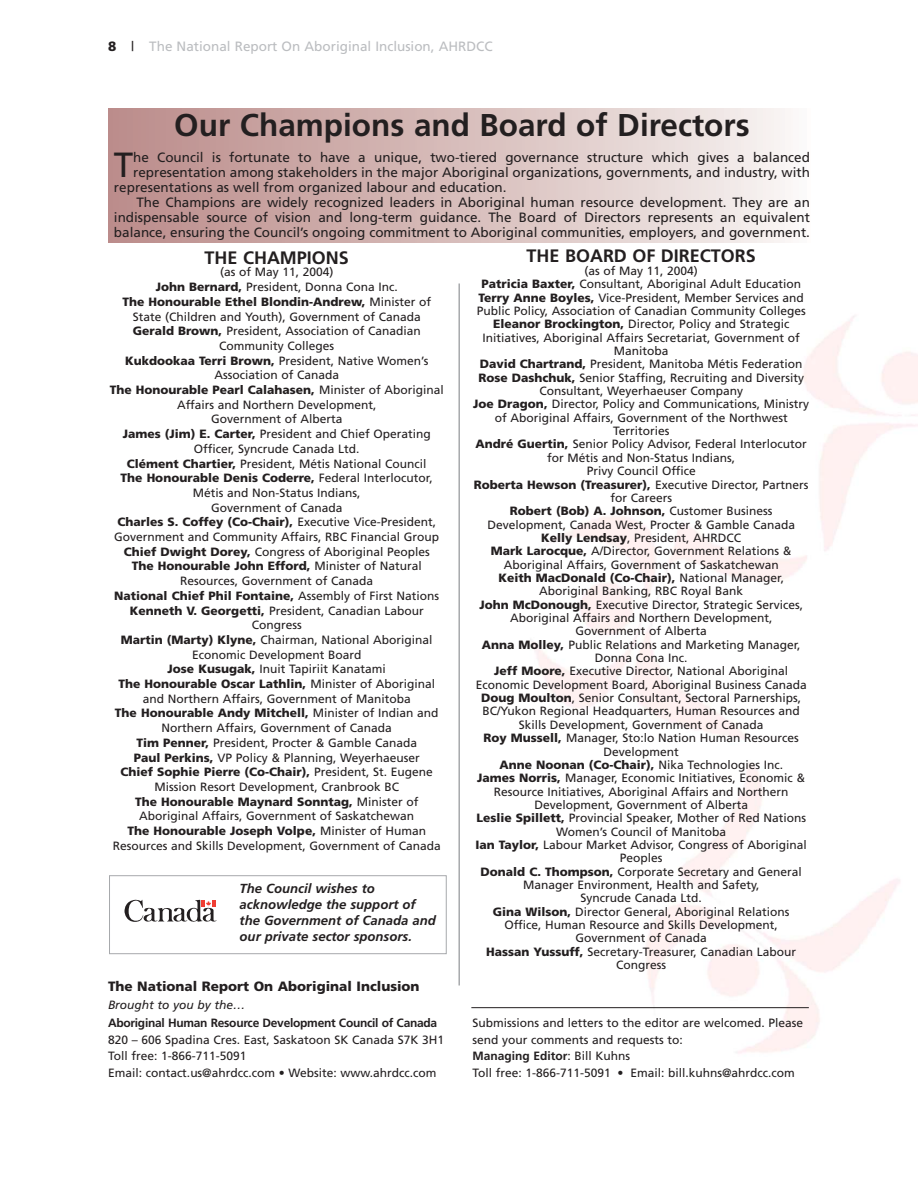
<style>
.page{position:relative;width:918px;height:1188px;background:#fff}
.page>*{position:absolute;margin:0;border:0;box-sizing:border-box;transform-origin:0 0}
.t1{font:34.95px "Frutiger";color:#231f20}
.t2{font:700 31.5px "Frutiger";color:#231f20}
.t3{font:700 18px "Frutiger";color:#231f20}
.t4{font:13.5px "Frutiger";color:#231f20}
.t5{font:13.5px "Frutiger";color:#bbbdc0}
.t6{font:900 13.5px "Frutiger";color:#231f20}
.t7{font:italic 700 13.2px/15.8px "Frutiger";color:#231f20}
.t8{font:12px/13.4px "Frutiger";color:#231f20}
.t9{font:700 12px "Frutiger";letter-spacing:-.02em;color:#231f20}
.t10{font:italic 12px "Frutiger";color:#231f20}
.s1{font-weight:900;color:#231f20}
.s2{color:#231f20}
.s3{font-weight:900}
.s4{font-weight:700}
</style>
<div class="page">
<div style="left:109px;top:109px;width:702px;height:134px;background:linear-gradient(to right,#b98987,#f8f5f3)"></div>
<hr style="left:471px;top:1007px;width:338px;height:1px;background:#231f20">
<div style="left:109px;top:875px;width:338px;height:79px;border:1px solid #a7a9ac"></div>
<svg style="left:125px;top:900px;width:91px;height:22px"></svg>
<hr style="left:458px;top:284px;width:2px;height:702px;background:#a7a9ac">
<p class="t5" style="left:108px;top:40px;width:386px"><span class="s1">8</span> <span class="s2">|</span> The National Report On Aboriginal Inclusion, AHRDCC</p>
<h2 class="t2" style="left:174px;top:112px;width:577px">Our Champions and Board of Directors</h2>
<h1 class="t1" style="left:114px;top:150px;width:21px">T</h1>
<p class="t4" style="left:133px;top:152px;width:678px">he Council is fortunate to have a unique, two-tiered governance structure which gives a balanced</p>
<p class="t4" style="left:133px;top:166px;width:678px">representation among stakeholders in the major Aboriginal organizations, governments, and industry, with</p>
<p class="t4" style="left:114px;top:181px;width:394px">representations as well from organized labour and education.</p>
<p class="t4" style="left:136px;top:196px;width:675px">The Champions are widely recognized leaders in Aboriginal human resource development. They are an</p>
<p class="t4" style="left:114px;top:211px;width:698px">indispensable source of vision and long-term guidance. The Board of Directors represents an equivalent</p>
<p class="t4" style="left:114px;top:226px;width:698px">balance, ensuring the Council’s ongoing commitment to Aboriginal communities, employers, and government.</p>
<h3 class="t3" style="left:527px;top:249px;width:231px">THE BOARD OF DIRECTORS</h3>
<p class="t8" style="left:473px;top:265px;width:337px;text-align:center">(as of May 11, 2004)<br><span class="s3">Patricia Baxter,</span> Consultant, Aboriginal Adult Education <span class="s3">Terry Anne Boyles,</span> Vice-President, Member Services and Public Policy, Association of Canadian Community Colleges <span class="s3">Eleanor Brockington,</span> Director, Policy and Strategic Initiatives, Aboriginal Affairs Secretariat, Government of Manitoba<br><span class="s3">David Chartrand,</span> President, Manitoba Métis Federation <span class="s3">Rose Dashchuk,</span> Senior Staffing, Recruiting and Diversity Consultant, Weyerhaeuser Company<br><span class="s3">Joe Dragon,</span> Director, Policy and Communications, Ministry of Aboriginal Affairs, Government of the Northwest Territories<br><span class="s3">André Guertin,</span> Senior Policy Advisor, Federal Interlocutor for Métis and Non-Status Indians,<br>Privy Council Office<br><span class="s3">Roberta Hewson (Treasurer),</span> Executive Director, Partners for Careers<br><span class="s3">Robert (Bob) A. Johnson,</span> Customer Business Development, Canada West, Procter &amp; Gamble Canada <span class="s3">Kelly Lendsay</span>, President, AHRDCC<br><span class="s3">Mark Larocque,</span> A/Director, Government Relations &amp; Aboriginal Affairs, Government of Saskatchewan<br><span class="s3">Keith MacDonald (Co-Chair),</span> National Manager, Aboriginal Banking, RBC Royal Bank<br><span class="s3">John McDonough,</span> Executive Director, Strategic Services, Aboriginal Affairs and Northern Development,<br>Government of Alberta<br><span class="s3">Anna Molley,</span> Public Relations and Marketing Manager, Donna Cona Inc.<br><span class="s3">Jeff Moore,</span> Executive Director, National Aboriginal Economic Development Board, Aboriginal Business Canada <span class="s3">Doug Moulton</span>, Senior Consultant, Sectoral Parnerships, BC/Yukon Regional Headquarters, Human Resources and Skills Development, Government of Canada<br><span class="s3">Roy Mussell,</span> Manager, Sto:lo Nation Human Resources Development<br><span class="s3">Anne Noonan (Co-Chair),</span> Nika Technologies Inc.<br><span class="s3">James Norris,</span> Manager, Economic Initiatives, Economic &amp; Resource Initiatives, Aboriginal Affairs and Northern Development, Government of Alberta<br><span class="s3">Leslie Spillett,</span> Provincial Speaker, Mother of Red Nations Women’s Council of Manitoba<br><span class="s3">Ian Taylor,</span> Labour Market Advisor, Congress of Aboriginal Peoples<br><span class="s3">Donald C. Thompson,</span> Corporate Secretary and General Manager Environment, Health and Safety,<br>Syncrude Canada Ltd.<br><span class="s3">Gina Wilson,</span> Director General, Aboriginal Relations Office, Human Resource and Skills Development, Government of Canada<br><span class="s3">Hassan Yussuff,</span> Secretary-Treasurer, Canadian Labour Congress</p>
<h3 class="t3" style="left:205px;top:250px;width:146px">THE CHAMPIONS</h3>
<p class="t8" style="left:110px;top:266px;width:335px;line-height:14.7px;text-align:center">(as of May 11, 2004)<br><span class="s3">John Bernard,</span> President, Donna Cona Inc.<br><span class="s3">The Honourable Ethel Blondin-Andrew,</span> Minister of State (Children and Youth), Government of Canada<br><span class="s3">Gerald Brown,</span> President, Association of Canadian Community Colleges<br><span class="s3">Kukdookaa Terri Brown,</span> President, Native Women’s Association of Canada<br><span class="s3">The Honourable Pearl Calahasen,</span> Minister of Aboriginal Affairs and Northern Development,<br>Government of Alberta<br><span class="s3">James (Jim) E. Carter,</span> President and Chief Operating Officer, Syncrude Canada Ltd.<br><span class="s3">Clément Chartier,</span> President, Métis National Council<br><span class="s3">The Honourable Denis Coderre,</span> Federal Interlocutor, Métis and Non-Status Indians,<br>Government of Canada<br><span class="s3">Charles S. Coffey (Co-Chair),</span> Executive Vice-President, Government and Community Affairs, RBC Financial Group <span class="s3">Chief Dwight Dorey,</span> Congress of Aboriginal Peoples<br><span class="s3">The Honourable John Efford,</span> Minister of Natural Resources, Government of Canada<br><span class="s3">National Chief Phil Fontaine,</span> Assembly of First Nations <span class="s3">Kenneth V. Georgetti,</span> President, Canadian Labour Congress<br><span class="s3">Martin (Marty) Klyne,</span> Chairman, National Aboriginal Economic Development Board<br><span class="s3">Jose Kusugak,</span> Inuit Tapiriit Kanatami<br><span class="s3">The Honourable Oscar Lathlin,</span> Minister of Aboriginal and Northern Affairs, Government of Manitoba<br><span class="s3">The Honourable Andy Mitchell,</span> Minister of Indian and Northern Affairs, Government of Canada<br><span class="s3">Tim Penner,</span> President, Procter &amp; Gamble Canada<br><span class="s3">Paul Perkins,</span> VP Policy &amp; Planning, Weyerhaeuser<br><span class="s3">Chief Sophie Pierre (Co-Chair),</span> President, St. Eugene Mission Resort Development, Cranbrook BC<br><span class="s3">The Honourable Maynard Sonntag,</span> Minister of Aboriginal Affairs, Government of Saskatchewan<br><span class="s3">The Honourable Joseph Volpe,</span> Minister of Human Resources and Skills Development, Government of Canada</p>
<p class="t7" style="left:240px;top:882px;width:198px">The Council wishes to acknowledge the support of the Government of Canada and our private sector sponsors.</p>
<p class="t6" style="left:108px;top:981px;width:313px">The National Report On Aboriginal Inclusion</p>
<p class="t10" style="left:108px;top:1000px;width:139px">Brought to you by the…</p>
<p class="t9" style="left:108px;top:1018px;width:331px">Aboriginal Human Resource Development Council of Canada</p>
<p class="t8" style="left:108px;top:1032px;width:338px;line-height:16.5px">820 – 606 Spadina Cres. East, Saskatoon SK Canada S7K 3H1<br>Toll free: 1-866-711-5091<br>Email: contact.us@ahrdcc.com • Website: www.ahrdcc.com</p>
<p class="t8" style="left:472px;top:1016px;width:332px;line-height:16.5px">Submissions and letters to the editor are welcomed. Please send your comments and requests to:<br><span class="s4">Managing Editor</span>: Bill Kuhns<br>Toll free: 1-866-711-5091 • Email: bill.kuhns@ahrdcc.com</p>
</div>
